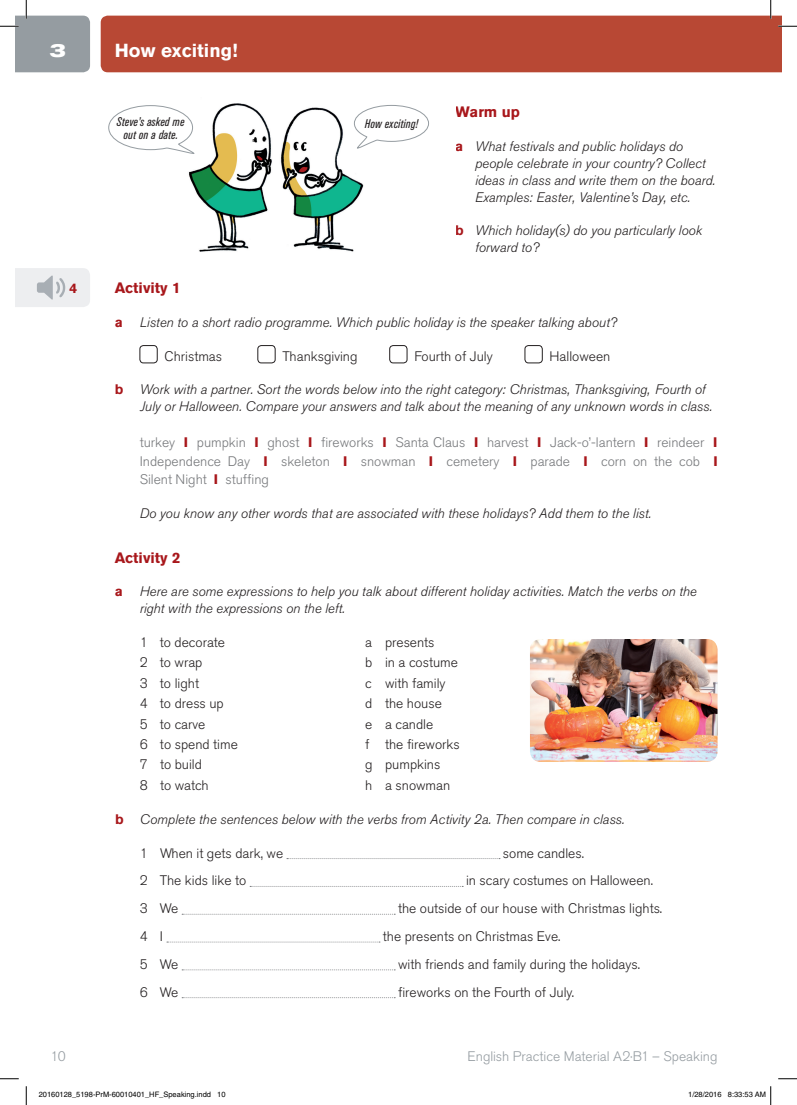
<style>
.page{position:relative;width:797px;height:1105px;background:#fff}
.page>*{position:absolute;margin:0;border:0;box-sizing:border-box;transform-origin:0 0}
.t1{font:700 18.75px "Akzidenz Grotesk Pro";color:#fff}
.t2{font:700 expanded 18.75px "Akzidenz Grotesk Pro";color:#fff}
.t3{font:700 15px "Akzidenz Grotesk Pro";color:#a8171b}
.t4{font:italic 300 13.75px/16.9px "Akzidenz Grotesk Pro";color:#231f20}
.t5{font:300 13.75px "Akzidenz Grotesk Pro";color:#231f20}
.t6{font:300 13.75px/18.8px "Akzidenz Grotesk Pro";color:#76787b;text-align:justify}
.t7{font:300 13.75px "Akzidenz Grotesk Pro";color:#959ca1}
.t8{font:700 13.75px "Akzidenz Grotesk Pro";color:#a8171b}
.t9{font:italic condensed 12.5px/13.8px "Akzidenz Grotesk Pro";letter-spacing:.02em;color:#231f20;text-align:center}
.t10{font:7.5px "Helvetica";color:#000}
.s1{font-weight:700;font-style:normal;color:#a8171b}
.s2{font-weight:700;color:#a8171b}
</style>
<div class="page">
<div style="left:140px;top:345px;width:17px;height:18px;border:1px solid #231f20;border-radius:4px"></div>
<div style="left:258px;top:345px;width:17px;height:18px;border:1px solid #231f20;border-radius:4px"></div>
<div style="left:389px;top:345px;width:18px;height:18px;border:1px solid #231f20;border-radius:4px"></div>
<div style="left:524px;top:345px;width:18px;height:18px;border:1px solid #231f20;border-radius:4px"></div>
<svg style="left:287px;top:858px;width:213px;height:1px"></svg>
<svg style="left:250px;top:886px;width:213px;height:1px"></svg>
<svg style="left:182px;top:914px;width:213px;height:1px"></svg>
<svg style="left:167px;top:942px;width:213px;height:1px"></svg>
<svg style="left:182px;top:969px;width:213px;height:1px"></svg>
<svg style="left:182px;top:997px;width:213px;height:1px"></svg>
<img style="left:189px;top:103px;width:175px;height:149px">
<div style="left:101px;top:16px;width:680px;height:56px;background:#b84834"></div>
<svg style="left:354px;top:105px;width:75px;height:44px"></svg>
<svg style="left:108px;top:105px;width:87px;height:50px"></svg>
<img style="left:530px;top:639px;width:187px;height:123px">
<svg style="left:16px;top:268px;width:74px;height:39px"></svg>
<svg style="left:778px;top:25px;width:19px;height:2px"></svg>
<svg style="left:0;top:1078px;width:19px;height:1px"></svg>
<svg style="left:778px;top:1078px;width:19px;height:1px"></svg>
<svg style="left:0;top:0;width:90px;height:72px"></svg>
<svg style="left:25px;top:1086px;width:2px;height:19px"></svg>
<svg style="left:770px;top:0;width:1px;height:19px"></svg>
<svg style="left:770px;top:1086px;width:1px;height:19px"></svg>
<h1 class="t2" style="left:50px;top:38px;width:18px">3</h1>
<h1 class="t1" style="left:115px;top:38px;width:124px">How exciting!</h1>
<p class="t9" style="left:117px;top:114px;width:69px">Steve’s asked me out on a date.</p>
<p class="t9" style="left:365px;top:116px;width:55px">How exciting!</p>
<p class="t3" style="left:455px;top:102px;width:66px">Warm up</p>
<p class="t4" style="left:475px;top:138px;width:242px;text-indent:-20px"><span class="s1">a</span> What festivals and public holidays do people celebrate in your country? Collect ideas in class and write them on the board.<br>Examples: Easter, Valentine’s Day, etc.</p>
<p class="t4" style="left:475px;top:222px;width:228px;text-indent:-20px"><span class="s1">b</span> Which holiday(s) do you particularly look forward to?</p>
<p class="t8" style="left:69px;top:279px;width:9px">4</p>
<p class="t3" style="left:115px;top:278px;width:67px">Activity 1</p>
<p class="t4" style="left:115px;top:314px;width:503px"><span class="s1">a</span> Listen to a short radio programme. Which public holiday is the speaker talking about?</p>
<p class="t5" style="left:164px;top:347px;width:59px">Christmas</p>
<p class="t5" style="left:282px;top:347px;width:77px">Thanksgiving</p>
<p class="t5" style="left:414px;top:347px;width:80px">Fourth of July</p>
<p class="t5" style="left:549px;top:347px;width:62px">Halloween</p>
<p class="t4" style="left:140px;top:381px;width:574px;text-indent:-25px"><span class="s1">b</span> Work with a partner. Sort the words below into the right category: Christmas, Thanksgiving, Fourth of<br>July or Halloween. Compare your answers and talk about the meaning of any unknown words in class.</p>
<p class="t6" style="left:140px;top:433px;width:579px">turkey <span class="s2">I</span> pumpkin <span class="s2">I</span> ghost <span class="s2">I</span> fireworks <span class="s2">I</span> Santa Claus <span class="s2">I</span> harvest <span class="s2">I</span> Jack-o’-lantern <span class="s2">I</span> reindeer <span class="s2">I </span>Independence Day <span class="s2">I</span> skeleton <span class="s2">I</span> snowman <span class="s2">I</span> cemetery <span class="s2">I</span> parade <span class="s2">I</span> corn on the cob <span class="s2">I </span>Silent Night <span class="s2">I</span> stuffing</p>
<p class="t4" style="left:140px;top:505px;width:513px">Do you know any other words that are associated with these holidays? Add them to the list.</p>
<p class="t3" style="left:115px;top:547px;width:67px">Activity 2</p>
<p class="t4" style="left:140px;top:583px;width:558px;text-indent:-25px"><span class="s1">a</span> Here are some expressions to help you talk about different holiday activities. Match the verbs on the right with the expressions on the left.</p>
<p class="t5" style="left:140px;top:633px;width:87px">1 to decorate</p>
<p class="t5" style="left:365px;top:633px;width:71px">a presents</p>
<p class="t5" style="left:140px;top:654px;width:64px">2 to wrap</p>
<p class="t5" style="left:365px;top:654px;width:94px">b in a costume</p>
<p class="t5" style="left:140px;top:674px;width:61px">3 to light</p>
<p class="t5" style="left:365px;top:674px;width:82px">c with family</p>
<p class="t5" style="left:140px;top:694px;width:86px">4 to dress up</p>
<p class="t5" style="left:365px;top:694px;width:78px">d the house</p>
<p class="t5" style="left:140px;top:715px;width:67px">5 to carve</p>
<p class="t5" style="left:365px;top:715px;width:70px">e a candle</p>
<p class="t5" style="left:140px;top:735px;width:100px">6 to spend time</p>
<p class="t5" style="left:365px;top:735px;width:96px">f the fireworks</p>
<p class="t5" style="left:140px;top:756px;width:64px">7 to build</p>
<p class="t5" style="left:365px;top:756px;width:77px">g pumpkins</p>
<p class="t5" style="left:140px;top:776px;width:70px">8 to watch</p>
<p class="t5" style="left:365px;top:776px;width:87px">h a snowman</p>
<p class="t4" style="left:115px;top:810px;width:511px"><span class="s1">b</span> Complete the sentences below with the verbs from Activity 2a. Then compare in class.</p>
<p class="t5" style="left:140px;top:844px;width:145px">1 When it gets dark, we</p>
<p class="t5" style="left:503px;top:844px;width:83px">some candles.</p>
<p class="t5" style="left:140px;top:872px;width:108px">2 The kids like to</p>
<p class="t5" style="left:466px;top:872px;width:188px">in scary costumes on Halloween.</p>
<p class="t5" style="left:140px;top:899px;width:40px">3 We</p>
<p class="t5" style="left:398px;top:899px;width:266px">the outside of our house with Christmas lights.</p>
<p class="t5" style="left:140px;top:927px;width:25px">4 I</p>
<p class="t5" style="left:383px;top:927px;width:179px">the presents on Christmas Eve.</p>
<p class="t5" style="left:140px;top:955px;width:40px">5 We</p>
<p class="t5" style="left:398px;top:955px;width:243px">with friends and family during the holidays.</p>
<p class="t5" style="left:140px;top:983px;width:40px">6 We</p>
<p class="t5" style="left:398px;top:983px;width:177px">fireworks on the Fourth of July.</p>
<p class="t7" style="left:51px;top:1047px;width:17px">10</p>
<p class="t7" style="left:467px;top:1047px;width:251px">English Practice Material A2·B1 – Speaking</p>
<p class="t10" style="left:39px;top:1090px;width:188px">20160128_5198-PrM-60010401_HF_Speaking.indd 10</p>
<p class="t10" style="left:688px;top:1090px;width:79px">1/28/2016 8:33:53 AM</p>
</div>
